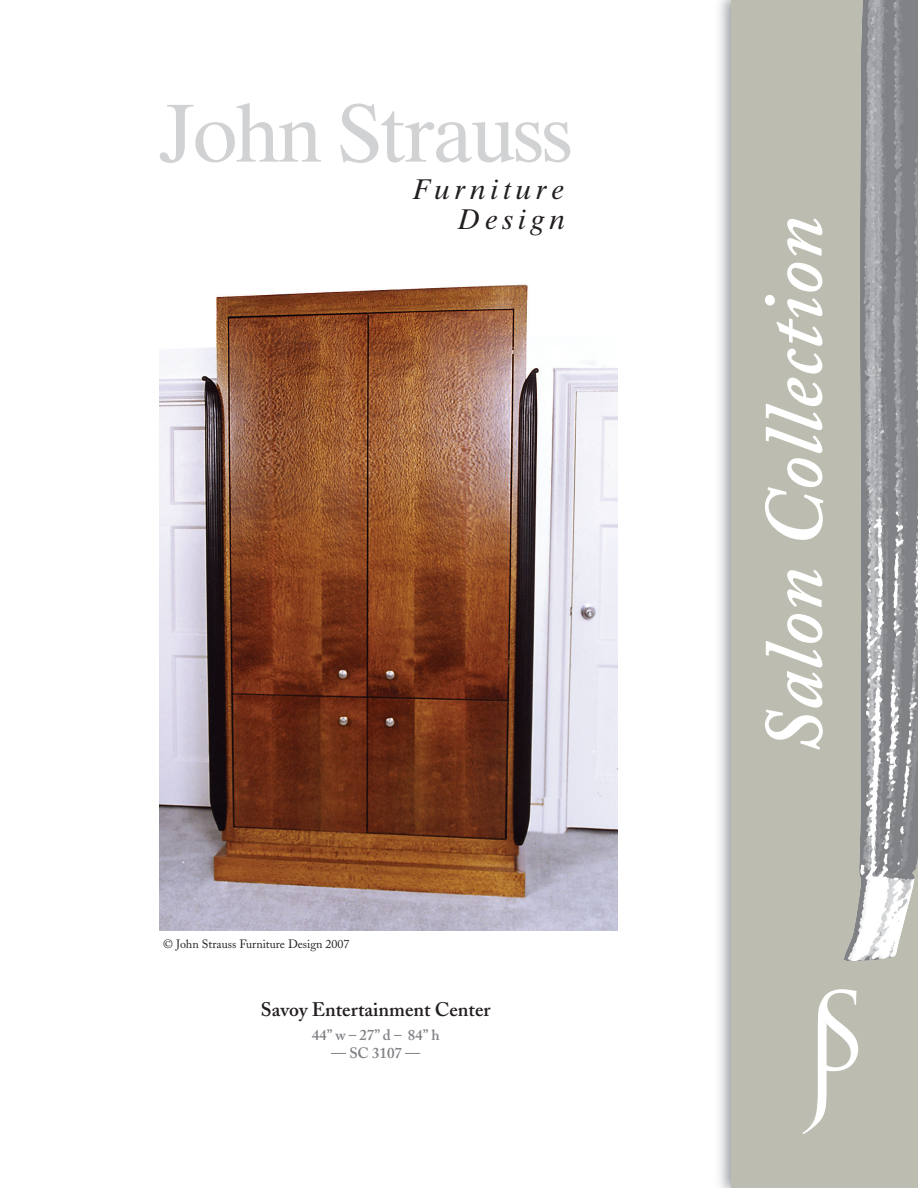
<style>
.page{position:relative;width:918px;height:1188px;background:#fff}
.page>*{position:absolute;margin:0;border:0;box-sizing:border-box;transform-origin:0 0}
.t1{font:italic 600 82.65px "Adobe Caslon";letter-spacing:.02em;color:#fff}
.t2{font:82.35px "Times Ten";letter-spacing:-.04em;color:#d1d2d4}
.t3{font:italic 28.5px/30.2px "Times Ten";letter-spacing:.16em;color:#231f20;text-align:right}
.t4{font:600 19.5px "Adobe Caslon";color:#231f20}
.t5{font:600 15px "Adobe Caslon";color:#808285}
.t6{font:12px "Adobe Caslon";color:#231f20}
</style>
<div class="page">
<img style="left:159px;top:284px;width:458px;height:647px">
<div style="left:731px;top:0;width:187px;height:1188px;background:#bcbcb0"></div>
<img style="left:844px;top:0;width:74px;height:961px">
<svg style="left:803px;top:989px;width:55px;height:145px"></svg>
<h2 class="t2" style="left:159px;top:85px;width:416px">John Strauss</h2>
<h3 class="t3" style="left:412px;top:174px;width:155px">Furniture<br>Design</h3>
<p class="t6" style="left:163px;top:936px;width:188px">© John Strauss Furniture Design 2007</p>
<h3 class="t4" style="left:261px;top:998px;width:231px">Savoy Entertainment Center</h3>
<p class="t5" style="left:312px;top:1026px;width:129px">44” w – 27” d – 84” h</p>
<p class="t5" style="left:331px;top:1044px;width:90px">— SC 3107 —</p>
<h1 class="t1" style="left:748px;top:754px;width:540px;rotate:-90deg">Salon Collection</h1>
</div>
